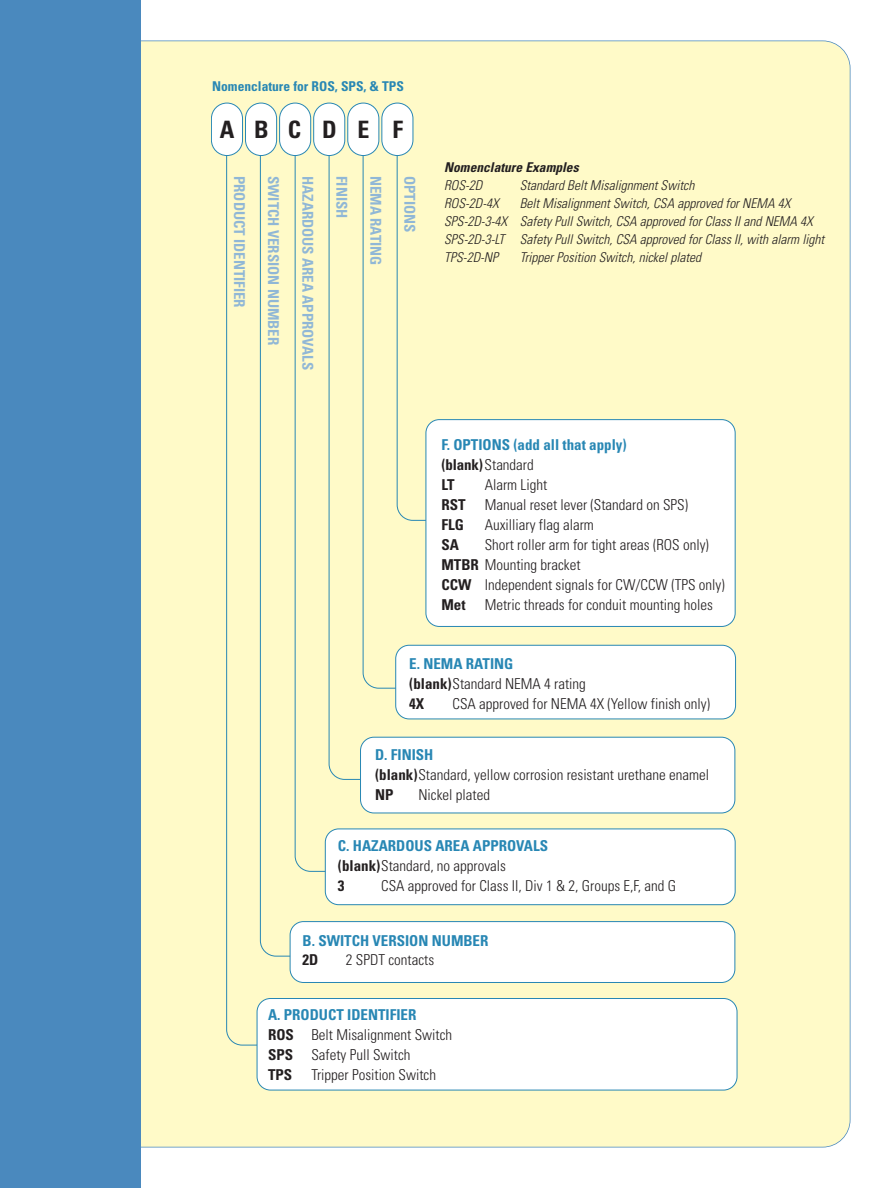
<style>
.page{position:relative;width:891px;height:1188px;background:#fff}
.page>*{position:absolute;margin:0;border:0;box-sizing:border-box;transform-origin:0 0}
.t1{font:700 condensed 24px "Univers";color:#231f20}
.t2{font:300 condensed 15px/20px "Univers";color:#231f20}
.t3{font:700 condensed 15px/20px "Univers";color:#2887b4}
.t4{font:700 condensed 15px "Univers";color:#90b7d6}
.t5{font:700 condensed 15px "Univers";color:#231f20}
.t6{font:italic 300 condensed 13.5px/18px "Univers";color:#231f20}
.t7{font:700 condensed 13.5px "Univers";color:#2887b4}
.t8{font:italic 700 condensed 13.5px "Univers";color:#231f20}
.s1{color:#231f20}
.s2{font-weight:300;color:#231f20}
.s3{font-weight:700}
.s4{font-weight:700;color:#2887b4}
</style>
<div class="page">
<div style="left:59px;top:41px;width:791px;height:1106px;background:#fffac8;border-radius:27px"></div>
<div style="left:426px;top:420px;width:309px;height:206px;background:#fff;border-radius:13px"></div>
<div style="left:426px;top:419px;width:310px;height:208px;border:1px solid #2887b4;border-radius:13px"></div>
<div style="left:382px;top:103px;width:31px;height:53px;background:#fff;border-radius:16px"></div>
<div style="left:381px;top:103px;width:32px;height:53px;border:1px solid #2887b4;border-radius:16px"></div>
<svg style="left:226px;top:138px;width:202px;height:908px"></svg>
<div style="left:396px;top:645px;width:340px;height:74px;background:#fff;border-radius:13px"></div>
<div style="left:395px;top:645px;width:341px;height:74px;border:1px solid #2887b4;border-radius:13px"></div>
<div style="left:361px;top:737px;width:374px;height:76px;background:#fff;border-radius:13px"></div>
<div style="left:360px;top:737px;width:375px;height:76px;border:1px solid #2887b4;border-radius:13px"></div>
<div style="left:211px;top:103px;width:32px;height:53px;background:#fff;border-radius:16px"></div>
<div style="left:211px;top:103px;width:32px;height:53px;border:1px solid #2887b4;border-radius:16px"></div>
<div style="left:246px;top:103px;width:31px;height:53px;background:#fff;border-radius:16px"></div>
<div style="left:245px;top:103px;width:32px;height:53px;border:1px solid #2887b4;border-radius:16px"></div>
<div style="left:348px;top:103px;width:31px;height:53px;background:#fff;border-radius:16px"></div>
<div style="left:347px;top:103px;width:32px;height:53px;border:1px solid #2887b4;border-radius:16px"></div>
<div style="left:314px;top:103px;width:31px;height:53px;background:#fff;border-radius:16px"></div>
<div style="left:313px;top:103px;width:32px;height:53px;border:1px solid #2887b4;border-radius:16px"></div>
<div style="left:280px;top:103px;width:31px;height:53px;background:#fff;border-radius:16px"></div>
<div style="left:279px;top:103px;width:32px;height:53px;border:1px solid #2887b4;border-radius:16px"></div>
<div style="left:257px;top:999px;width:480px;height:91px;background:#fff;border-radius:13px"></div>
<div style="left:257px;top:998px;width:480px;height:92px;border:1px solid #2887b4;border-radius:13px"></div>
<div style="left:290px;top:922px;width:445px;height:60px;background:#fff;border-radius:13px"></div>
<div style="left:290px;top:921px;width:445px;height:62px;border:1px solid #2887b4;border-radius:13px"></div>
<div style="left:325px;top:829px;width:410px;height:76px;background:#fff;border-radius:13px"></div>
<div style="left:325px;top:829px;width:411px;height:76px;border:1px solid #2887b4;border-radius:13px"></div>
<div style="left:0;top:0;width:141px;height:1188px;background:#4a89be"></div>
<p class="t7" style="left:212px;top:81px;width:193px">Nomenclature for ROS, SPS, &amp; TPS</p>
<h1 class="t1" style="left:254px;top:121px;width:117px">BCDE</h1>
<h1 class="t1" style="left:220px;top:121px;width:16px">A</h1>
<h1 class="t1" style="left:392px;top:121px;width:12px">F</h1>
<p class="t4" style="left:245px;top:176px;width:133px;rotate:90deg">PRODUCT IDENTIFIER</p>
<p class="t4" style="left:279px;top:176px;width:171px;rotate:90deg">SWITCH VERSION NUMBER</p>
<p class="t4" style="left:313px;top:176px;width:196px;rotate:90deg">HAZARDOUS AREA APPROVALS</p>
<p class="t4" style="left:347px;top:176px;width:44px;rotate:90deg">FINISH</p>
<p class="t4" style="left:381px;top:176px;width:91px;rotate:90deg">NEMA RATING</p>
<p class="t4" style="left:415px;top:176px;width:58px;rotate:90deg">OPTIONS</p>
<p class="t8" style="left:444px;top:162px;width:136px">Nomenclature Examples</p>
<p class="t6" style="left:444px;top:177px;width:40px">ROS-2D</p>
<p class="t6" style="left:520px;top:177px;width:176px">Standard Belt Misalignment Switch</p>
<p class="t6" style="left:444px;top:195px;width:56px">ROS-2D-4X</p>
<p class="t6" style="left:444px;top:195px;width:381px;text-indent:76px">Belt Misalignment Switch, CSA approved for NEMA 4X SPS-2D-3-4X Safety Pull Switch, CSA approved for Class II and NEMA 4X SPS-2D-3-LT Safety Pull Switch, CSA approved for Class II, with alarm light TPS-2D-NP</p>
<p class="t6" style="left:520px;top:249px;width:183px">Tripper Position Switch, nickel plated</p>
<p class="t3" style="left:441px;top:436px;width:187px">F. OPTIONS (add all that apply) <span class="s1">(blank)</span><span class="s2">Standard<br></span><span class="s1">LT</span></p>
<p class="t2" style="left:485px;top:476px;width:64px">Alarm Light</p>
<p class="t5" style="left:441px;top:499px;width:26px">RST</p>
<p class="t2" style="left:485px;top:496px;width:205px">Manual reset lever (Standard on SPS)</p>
<p class="t5" style="left:441px;top:519px;width:24px">FLG</p>
<p class="t2" style="left:485px;top:516px;width:111px">Auxilliary flag alarm</p>
<p class="t5" style="left:441px;top:539px;width:19px">SA</p>
<p class="t2" style="left:441px;top:536px;width:285px;text-indent:43px">Short roller arm for tight areas (ROS only)<br><span class="s3">MTBR</span> Mounting bracket<br><span class="s3">CCW</span> Independent signals for CW/CCW (TPS only)<br><span class="s3">Met</span></p>
<p class="t2" style="left:485px;top:596px;width:230px">Metric threads for conduit mounting holes</p>
<p class="t2" style="left:409px;top:655px;width:178px"><span class="s4">E. NEMA RATING </span><span class="s3">(blank)</span>Standard NEMA 4 rating<br><span class="s3">4X</span></p>
<p class="t2" style="left:453px;top:695px;width:259px">CSA approved for NEMA 4X (Yellow finish only)</p>
<p class="t2" style="left:375px;top:746px;width:336px"><span class="s4">D. FINISH<br></span><span class="s3">(blank)</span>Standard, yellow corrosion resistant urethane enamel<br><span class="s3">NP</span></p>
<p class="t2" style="left:418px;top:786px;width:73px">Nickel plated</p>
<p class="t3" style="left:338px;top:837px;width:212px">C. HAZARDOUS AREA APPROVALS <span class="s1">(blank)</span><span class="s2">Standard, no approvals<br></span><span class="s1">3</span></p>
<p class="t2" style="left:381px;top:877px;width:297px">CSA approved for Class II, Div 1 &amp; 2, Groups E,F, and G</p>
<p class="t3" style="left:303px;top:931px;width:187px">B. SWITCH VERSION NUMBER</p>
<p class="t5" style="left:303px;top:955px;width:17px">2D</p>
<p class="t2" style="left:346px;top:952px;width:90px">2 SPDT contacts</p>
<p class="t2" style="left:268px;top:1006px;width:186px"><span class="s4">A. PRODUCT IDENTIFIER<br></span><span class="s3">ROS</span> Belt Misalignment Switch<br><span class="s3">SPS</span> Safety Pull Switch<br><span class="s3">TPS</span></p>
<p class="t2" style="left:311px;top:1066px;width:126px">Tripper Position Switch</p>
</div>
